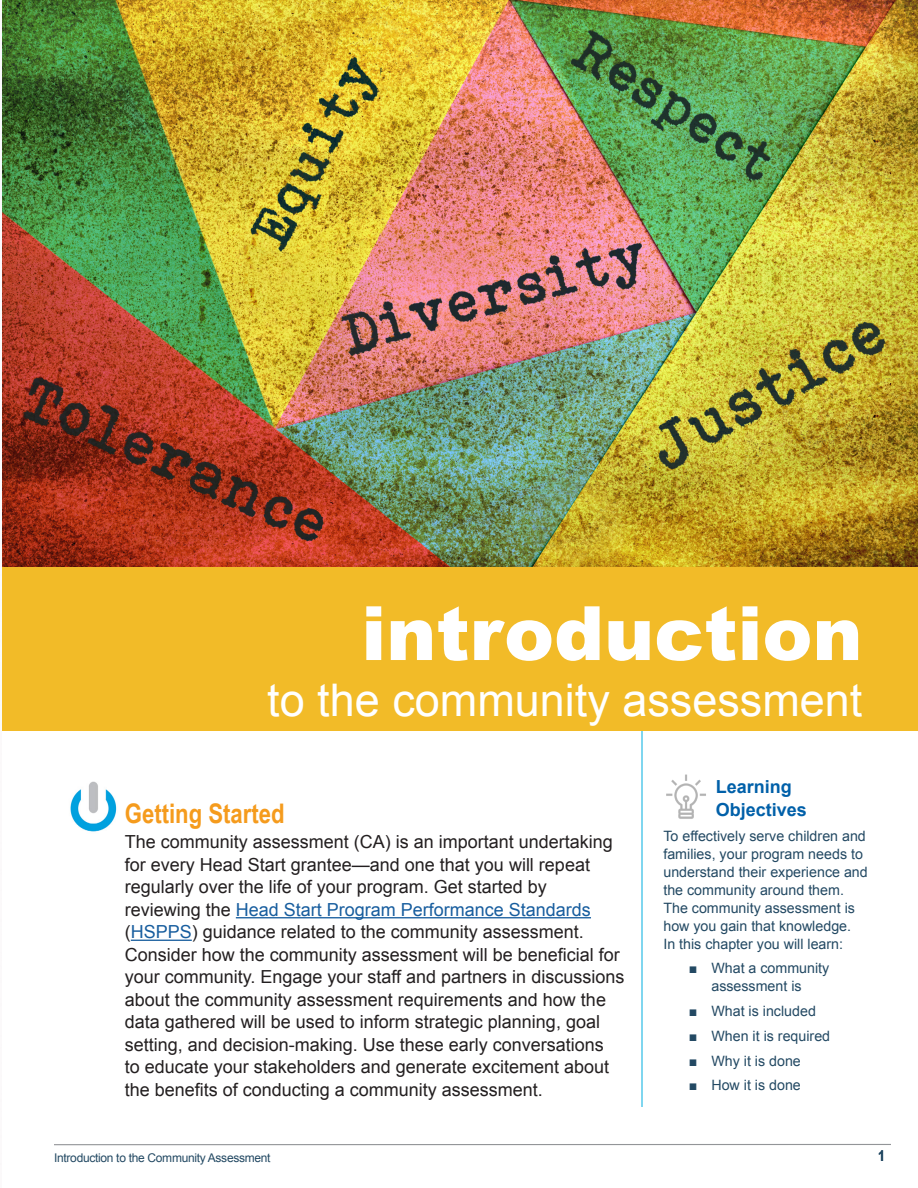
<style>
.page{position:relative;width:918px;height:1188px;background:#fff}
.page>*{position:absolute;margin:0;border:0;box-sizing:border-box;transform-origin:0 0}
.t1{font:900 75px "Arial";color:#fff}
.t2{font:45px "Arial";color:#fff}
.t3{font:700 27px "Arial Narrow";color:#f59b1d}
.t4{font:18px/22.5px "Arial";color:#231f20}
.t5{font:700 18px "Arial";color:#0060a9}
.t6{font:700 15px "Arial Narrow";color:#234963}
.t7{font:14.25px/18px "Arial";color:#234963}
.t8{font:12px "Arial";letter-spacing:-.025em;color:#234963}
.s1{color:#175d9e}
</style>
<div class="page">
<hr style="left:54px;top:1144px;width:837px;height:1px;background:#939598">
<hr style="left:642px;top:135px;width:1px;height:972px;background:#00aee0">
<hr style="left:236px;top:917px;width:355px;height:1px;background:#175d9e">
<hr style="left:131px;top:940px;width:61px;height:1px;background:#175d9e">
<img style="left:2px;top:0;width:916px;height:567px">
<div style="left:0;top:567px;width:918px;height:163px;background:#f2bb28"></div>
<img style="left:70px;top:782px;width:47px;height:50px">
<img style="left:666px;top:774px;width:40px;height:45px">
<img style="left:0;top:567px;width:2px;height:163px">
<h1 class="t1" style="left:361px;top:579px;width:503px">introduction</h1>
<h1 class="t2" style="left:267px;top:670px;width:597px">to the community assessment</h1>
<h2 class="t3" style="left:125px;top:793px;width:161px">Getting Started</h2>
<p class="t4" style="left:125px;top:831px;width:490px">The community assessment (CA) is an important undertaking for every Head Start grantee—and one that you will repeat regularly over the life of your program. Get started by reviewing the <span class="s1">Head Start Program Performance Standards </span>(<span class="s1">HSPPS</span>) guidance related to the community assessment.</p>
<p class="t4" style="left:125px;top:943px;width:501px">Consider how the community assessment will be beneficial for your community. Engage your staff and partners in discussions about the community assessment requirements and how the data gathered will be used to inform strategic planning, goal setting, and decision-making. Use these early conversations<br>to educate your stakeholders and generate excitement about the benefits of conducting a community assessment.</p>
<p class="t8" style="left:54px;top:1150px;width:218px">Introduction to the Community Assessment</p>
<h3 class="t5" style="left:716px;top:774px;width:78px">Learning</h3>
<h3 class="t5" style="left:716px;top:798px;width:93px">Objectives</h3>
<p class="t7" style="left:663px;top:827px;width:206px">To effectively serve children and families, your program needs to understand their experience and the community around them.<br>The community assessment is how you gain that knowledge.<br>In this chapter you will learn:</p>
<p class="t7" style="left:689px;top:960px;width:142px;text-align:center">■ What a community assessment is</p>
<p class="t7" style="left:689px;top:1002px;width:129px">■ What is included</p>
<p class="t7" style="left:689px;top:1027px;width:143px">■ When it is required</p>
<p class="t7" style="left:689px;top:1052px;width:113px">■ Why it is done</p>
<p class="t7" style="left:689px;top:1077px;width:113px">■ How it is done</p>
<p class="t6" style="left:878px;top:1144px;width:8px">1</p>
</div>
